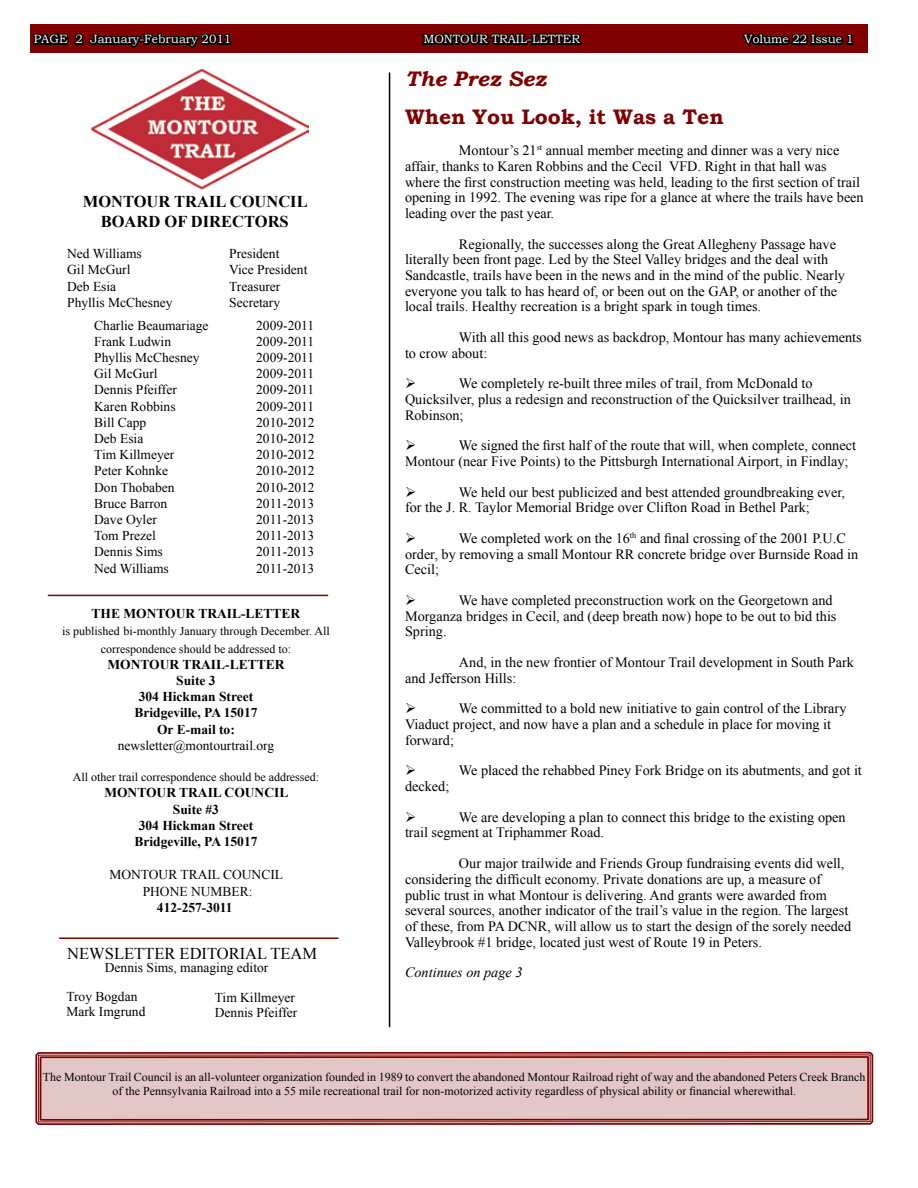
<style>
.page{position:relative;width:918px;height:1188px;background:#fff}
.page>*{position:absolute;margin:0;border:0;box-sizing:border-box;transform-origin:0 0}
.t1{font:700 21px "Bookman Old Style";color:#800000}
.t2{font:italic 700 21px "Bookman Old Style";color:#800000}
.t3{font:700 16.5px/19.8px "Times New Roman";color:#000;text-align:center}
.t4{font:16.5px "Times New Roman";color:#000}
.t5{font:14.25px/15.6px "Times New Roman";color:#000}
.t6{font:italic 14.25px "Times New Roman";color:#000}
.t7{font:13.5px/15px "Times New Roman";color:#000}
.t8{font:700 13.5px/16.2px "Times New Roman";color:#000;text-align:center}
.t9{font:12px/14.4px "Times New Roman";color:#000;text-align:center}
.t10{font:12px "Bookman Old Style";color:#fff}
</style>
<div class="page">
<img style="left:91px;top:68px;width:218px;height:122px">
<hr style="left:48px;top:595px;width:280px;height:1px;background:#800000">
<hr style="left:59px;top:937px;width:279px;height:2px;background:#800000">
<svg style="left:35px;top:1051px;width:839px;height:74px;background:#b06161"></svg>
<svg style="left:39px;top:1055px;width:831px;height:67px;background:#dbb8b8"></svg>
<hr style="left:389px;top:73px;width:1px;height:954px;background:#000">
<div style="left:30px;top:24px;width:837px;height:29px;background:#800000"></div>
<svg style="left:32px;top:32px;width:200px;height:16px"></svg>
<svg style="left:422px;top:31px;width:160px;height:16px"></svg>
<svg style="left:742px;top:33px;width:112px;height:13px"></svg>
<p class="t10" style="left:34px;top:31px;width:199px">PAGE 2 January-February 2011</p>
<p class="t10" style="left:423px;top:31px;width:158px">MONTOUR TRAIL-LETTER</p>
<p class="t10" style="left:744px;top:31px;width:111px">Volume 22 Issue 1</p>
<h1 class="t2" style="left:405px;top:64px;width:143px">The Prez Sez</h1>
<h1 class="t1" style="left:405px;top:102px;width:320px">When You Look, it Was a Ten</h1>
<p class="t5" style="left:405px;top:142px;width:460px;text-indent:54px">Montour’s 21<sup>st</sup> annual member meeting and dinner was a very nice affair, thanks to Karen Robbins and the Cecil VFD. Right in that hall was where the first construction meeting was held, leading to the first section of trail opening in 1992. The evening was ripe for a glance at where the trails have been leading over the past year.</p>
<p class="t5" style="left:405px;top:236px;width:442px;text-indent:54px">Regionally, the successes along the Great Allegheny Passage have literally been front page. Led by the Steel Valley bridges and the deal with Sandcastle, trails have been in the news and in the mind of the public. Nearly everyone you talk to has heard of, or been out on the GAP, or another of the local trails. Healthy recreation is a bright spark in tough times.</p>
<p class="t5" style="left:405px;top:329px;width:458px;text-indent:54px">With all this good news as backdrop, Montour has many achievements to crow about:</p>
<p class="t5" style="left:405px;top:375px;width:447px;text-indent:54px">We completely re-built three miles of trail, from McDonald to<br>Quicksilver, plus a redesign and reconstruction of the Quicksilver trailhead, in<br>Robinson;</p>
<p class="t5" style="left:405px;top:438px;width:452px;text-indent:54px">We signed the first half of the route that will, when complete, connect<br>Montour (near Five Points) to the Pittsburgh International Airport, in Findlay;</p>
<p class="t5" style="left:405px;top:484px;width:442px;text-indent:54px">We held our best publicized and best attended groundbreaking ever, for the J. R. Taylor Memorial Bridge over Clifton Road in Bethel Park;</p>
<p class="t5" style="left:405px;top:530px;width:455px;text-indent:54px">We completed work on the 16<sup>th</sup> and final crossing of the 2001 P.U.C order, by removing a small Montour RR concrete bridge over Burnside Road in<br>Cecil;</p>
<p class="t5" style="left:405px;top:592px;width:433px;text-indent:54px">We have completed preconstruction work on the Georgetown and<br>Morganza bridges in Cecil, and (deep breath now) hope to be out to bid this<br>Spring.</p>
<p class="t5" style="left:405px;top:654px;width:451px;text-indent:54px">And, in the new frontier of Montour Trail development in South Park and Jefferson Hills:</p>
<p class="t5" style="left:405px;top:701px;width:443px;text-indent:54px">We committed to a bold new initiative to gain control of the Library<br>Viaduct project, and now have a plan and a schedule in place for moving it forward;</p>
<p class="t5" style="left:459px;top:763px;width:404px">We placed the rehabbed Piney Fork Bridge on its abutments, and got it</p>
<p class="t5" style="left:405px;top:778px;width:46px">decked;</p>
<p class="t5" style="left:405px;top:809px;width:442px;text-indent:54px">We are developing a plan to connect this bridge to the existing open trail segment at Triphammer Road.</p>
<p class="t5" style="left:405px;top:855px;width:448px;text-indent:54px">Our major trailwide and Friends Group fundraising events did well, considering the difficult economy. Private donations are up, a measure of public trust in what Montour is delivering. And grants were awarded from several sources, another indicator of the trail’s value in the region. The largest of these, from PA DCNR, will allow us to start the design of the sorely needed Valleybrook #1 bridge, located just west of Route 19 in Peters.</p>
<p class="t6" style="left:405px;top:963px;width:119px">Continues on page 3</p>
<p class="t3" style="left:83px;top:191px;width:226px">MONTOUR TRAIL COUNCIL<br>BOARD OF DIRECTORS</p>
<p class="t7" style="left:67px;top:246px;width:76px">Ned Williams</p>
<p class="t7" style="left:229px;top:246px;width:52px">President</p>
<p class="t7" style="left:67px;top:262px;width:65px">Gil McGurl</p>
<p class="t7" style="left:229px;top:262px;width:80px">Vice President</p>
<p class="t7" style="left:67px;top:278px;width:51px">Deb Esia</p>
<p class="t7" style="left:229px;top:278px;width:53px">Treasurer</p>
<p class="t7" style="left:67px;top:295px;width:107px">Phyllis McChesney</p>
<p class="t7" style="left:229px;top:295px;width:52px">Secretary</p>
<p class="t7" style="left:94px;top:317px;width:116px">Charlie Beaumariage</p>
<p class="t7" style="left:256px;top:317px;width:59px">2009-2011</p>
<p class="t7" style="left:94px;top:334px;width:78px">Frank Ludwin</p>
<p class="t7" style="left:256px;top:334px;width:59px">2009-2011</p>
<p class="t7" style="left:94px;top:350px;width:107px">Phyllis McChesney</p>
<p class="t7" style="left:256px;top:350px;width:59px">2009-2011</p>
<p class="t7" style="left:94px;top:366px;width:65px">Gil McGurl</p>
<p class="t7" style="left:256px;top:366px;width:59px">2009-2011</p>
<p class="t7" style="left:94px;top:382px;width:84px">Dennis Pfeiffer</p>
<p class="t7" style="left:256px;top:382px;width:59px">2009-2011</p>
<p class="t7" style="left:94px;top:398px;width:83px">Karen Robbins</p>
<p class="t7" style="left:256px;top:398px;width:59px">2009-2011</p>
<p class="t7" style="left:94px;top:415px;width:54px">Bill Capp</p>
<p class="t7" style="left:256px;top:415px;width:60px">2010-2012</p>
<p class="t7" style="left:94px;top:431px;width:51px">Deb Esia</p>
<p class="t7" style="left:256px;top:431px;width:60px">2010-2012</p>
<p class="t7" style="left:94px;top:447px;width:82px">Tim Killmeyer</p>
<p class="t7" style="left:256px;top:447px;width:60px">2010-2012</p>
<p class="t7" style="left:94px;top:463px;width:75px">Peter Kohnke</p>
<p class="t7" style="left:256px;top:463px;width:60px">2010-2012</p>
<p class="t7" style="left:94px;top:479px;width:82px">Don Thobaben</p>
<p class="t7" style="left:256px;top:479px;width:60px">2010-2012</p>
<p class="t7" style="left:94px;top:496px;width:75px">Bruce Barron</p>
<p class="t7" style="left:256px;top:496px;width:59px">2011-2013</p>
<p class="t7" style="left:94px;top:512px;width:64px">Dave Oyler</p>
<p class="t7" style="left:256px;top:512px;width:59px">2011-2013</p>
<p class="t7" style="left:94px;top:528px;width:63px">Tom Prezel</p>
<p class="t7" style="left:256px;top:528px;width:59px">2011-2013</p>
<p class="t7" style="left:94px;top:544px;width:70px">Dennis Sims</p>
<p class="t7" style="left:256px;top:544px;width:59px">2011-2013</p>
<p class="t7" style="left:94px;top:560px;width:76px">Ned Williams</p>
<p class="t7" style="left:256px;top:560px;width:59px">2011-2013</p>
<p class="t8" style="left:92px;top:605px;width:210px">THE MONTOUR TRAIL-LETTER</p>
<p class="t9" style="left:62px;top:623px;width:269px;line-height:17.1px">is published bi-monthly January through December. All correspondence should be addressed to:</p>
<p class="t8" style="left:108px;top:656px;width:178px">MONTOUR TRAIL-LETTER<br>Suite 3<br>304 Hickman Street<br>Bridgeville, PA 15017<br>Or E-mail to:</p>
<p class="t7" style="left:118px;top:737px;width:158px">newsletter@montourtrail.org</p>
<p class="t9" style="left:73px;top:770px;width:248px">All other trail correspondence should be addressed:</p>
<p class="t8" style="left:104px;top:784px;width:186px">MONTOUR TRAIL COUNCIL<br>Suite #3<br>304 Hickman Street<br>Bridgeville, PA 15017</p>
<p class="t7" style="left:109px;top:866px;width:175px;line-height:16.2px;text-align:center">MONTOUR TRAIL COUNCIL<br>PHONE NUMBER:</p>
<p class="t8" style="left:157px;top:899px;width:77px">412-257-3011</p>
<p class="t4" style="left:67px;top:942px;width:251px">NEWSLETTER EDITORIAL TEAM</p>
<p class="t7" style="left:105px;top:960px;width:165px">Dennis Sims, managing editor</p>
<p class="t7" style="left:66px;top:989px;width:81px">Troy Bogdan<br>Mark Imgrund</p>
<p class="t7" style="left:215px;top:990px;width:84px">Tim Killmeyer<br>Dennis Pfeiffer</p>
<p class="t9" style="left:43px;top:1069px;width:824px">The Montour Trail Council is an all-volunteer organization founded in 1989 to convert the abandoned Montour Railroad right of way and the abandoned Peters Creek Branch of the Pennsylvania Railroad into a 55 mile recreational trail for non-motorized activity regardless of physical ability or financial wherewithal.</p>
</div>
